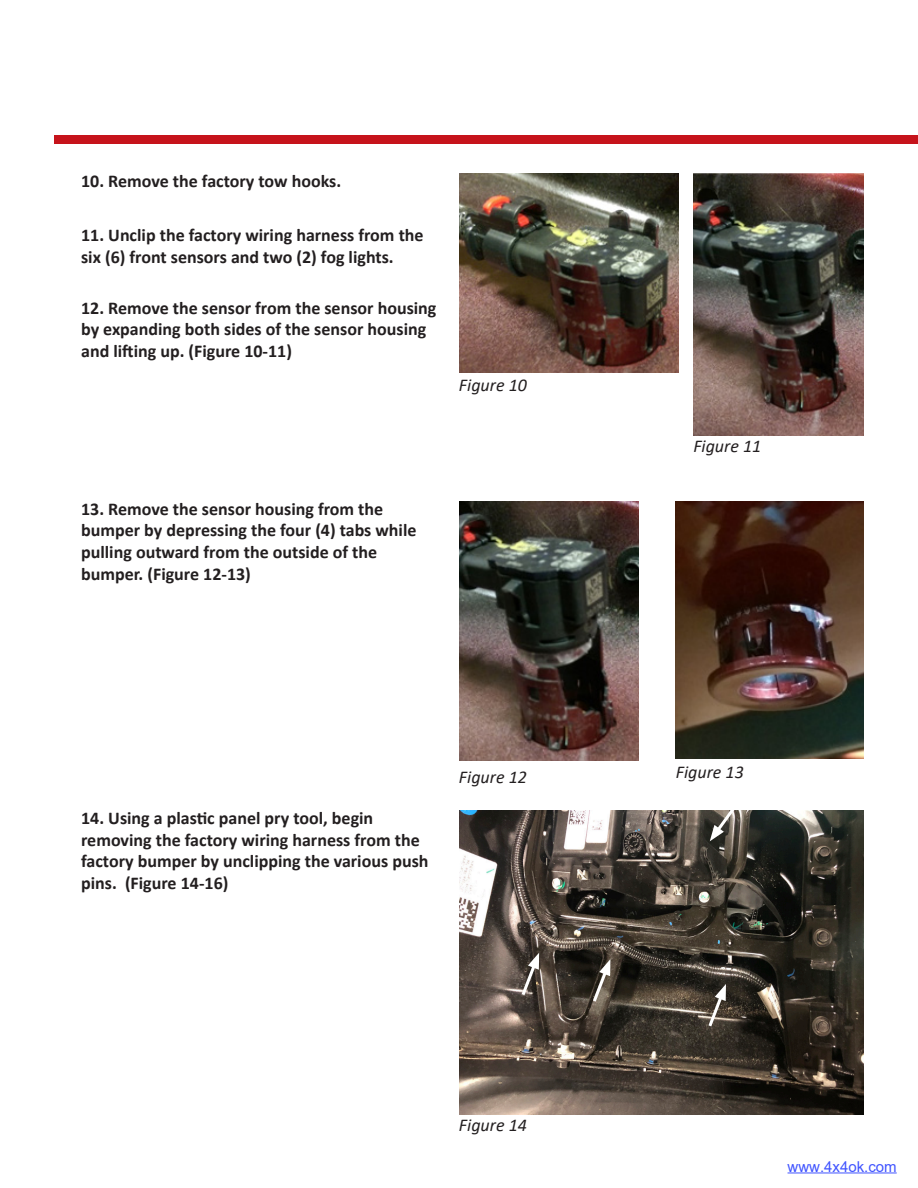
<style>
.page{position:relative;width:918px;height:1188px;background:#fff}
.page>*{position:absolute;margin:0;border:0;box-sizing:border-box;transform-origin:0 0}
.t1{font:700 18px/21.6px "Calibri";color:#231f20}
.t2{font:italic 18px "Calibri";color:#231f20}
.t3{font:15px "Arial";color:#4054ff}
</style>
<div class="page">
<div style="left:54px;top:135px;width:864px;height:9px;background:#c6131b"></div>
<img style="left:459px;top:810px;width:405px;height:305px">
<svg style="left:519px;top:953px;width:20px;height:45px"></svg>
<svg style="left:710px;top:810px;width:39px;height:31px"></svg>
<img style="left:459px;top:174px;width:220px;height:199px">
<img style="left:693px;top:174px;width:171px;height:261px">
<img style="left:459px;top:501px;width:179px;height:259px">
<img style="left:676px;top:501px;width:188px;height:257px">
<svg style="left:590px;top:959px;width:21px;height:46px"></svg>
<svg style="left:706px;top:984px;width:20px;height:46px"></svg>
<hr style="left:788px;top:1173px;width:109px;height:1px;background:#4054ff">
<p class="t1" style="left:81px;top:170px;width:262px">10. Remove the factory tow hooks.</p>
<p class="t1" style="left:81px;top:224px;width:344px">11. Unclip the factory wiring harness from the six (6) front sensors and two (2) fog lights.</p>
<p class="t1" style="left:81px;top:297px;width:357px">12. Remove the sensor from the sensor housing by expanding both sides of the sensor housing and lifting up. (Figure 10-11)</p>
<p class="t2" style="left:459px;top:372px;width:69px">Figure 10</p>
<p class="t1" style="left:81px;top:498px;width:337px">13. Remove the sensor housing from the bumper by depressing the four (4) tabs while pulling outward from the outside of the bumper. (Figure 12-13)</p>
<p class="t1" style="left:81px;top:807px;width:349px">14. Using a plastic panel pry tool, begin removing the factory wiring harness from the factory bumper by unclipping the various push pins. (Figure 14-16)</p>
<p class="t2" style="left:459px;top:765px;width:69px">Figure 12</p>
<p class="t2" style="left:459px;top:1113px;width:69px">Figure 14</p>
<p class="t2" style="left:693px;top:434px;width:69px">Figure 11</p>
<p class="t2" style="left:676px;top:759px;width:69px">Figure 13</p>
<p class="t3" style="left:788px;top:1156px;width:111px">www.4x4ok.com</p>
</div>
